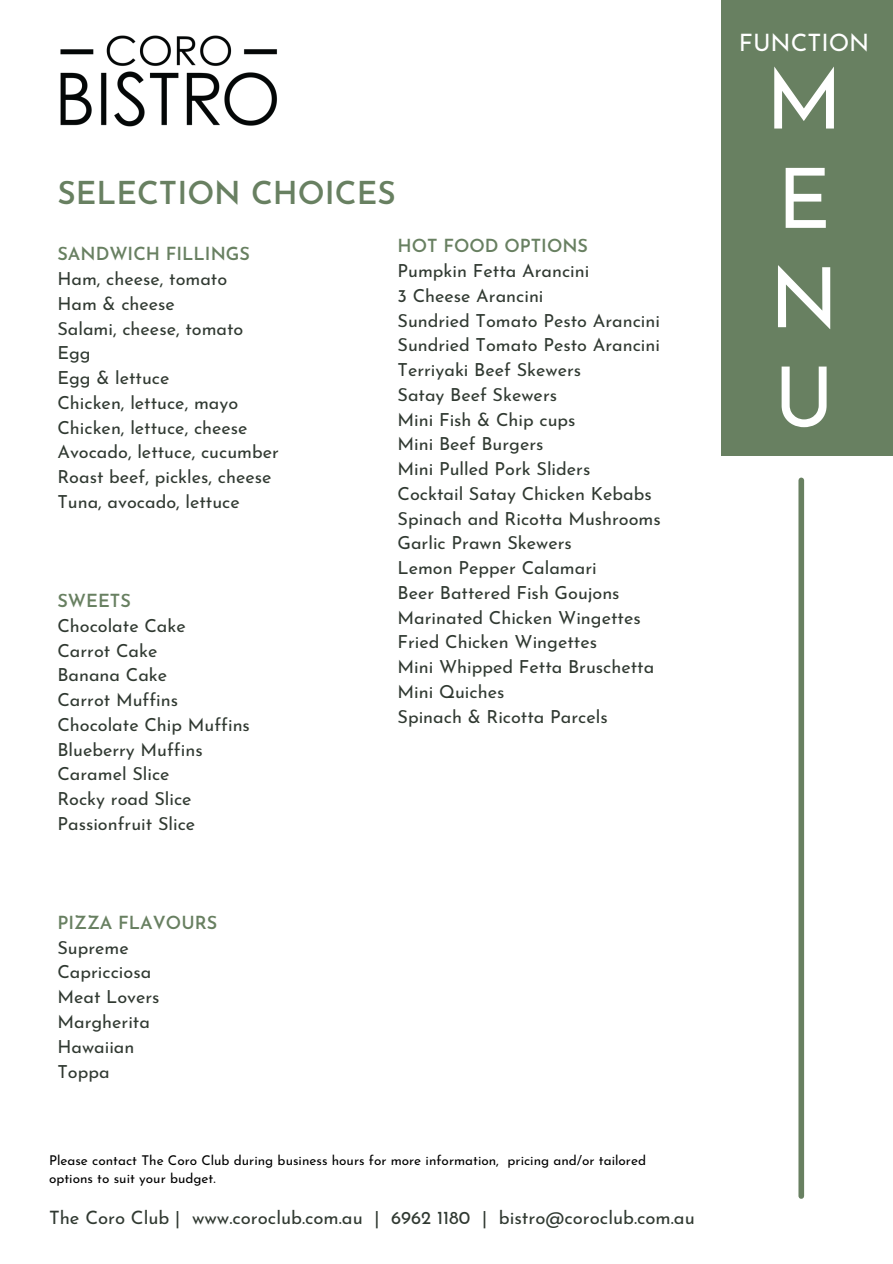
<style>
.page{position:relative;width:893px;height:1264px;background:#fff}
.page>*{position:absolute;margin:0;border:0;box-sizing:border-box;transform-origin:0 0}
.t1{font:82.95px "Josefin Sans";color:#fff}
.t2{font:600 31.5px "Josefin Sans";color:#688061}
.t3{font:24px "Josefin Sans";color:#fff}
.t4{font:18.45px "Josefin Sans";color:#303931}
.t5{font:18px/24.8px "Josefin Sans";color:#303931}
.t6{font:600 18px "Josefin Sans";color:#688061}
.t7{font:13.5px/18px "Josefin Sans";color:#000}
</style>
<div class="page">
<div style="left:798px;top:480px;width:6px;height:715px;background:#688061"></div>
<div style="left:720px;top:0;width:172px;height:456px;background:#688061"></div>
<img style="left:60px;top:35px;width:217px;height:92px">
<h2 class="t2" style="left:57px;top:180px;width:340px">SELECTION CHOICES</h2>
<p class="t6" style="left:57px;top:247px;width:194px">SANDWICH FILLINGS</p>
<p class="t5" style="left:57px;top:268px;width:223px">Ham, cheese, tomato<br>Ham &amp; cheese<br>Salami, cheese, tomato<br>Egg<br>Egg &amp; lettuce<br>Chicken, lettuce, mayo<br>Chicken, lettuce, cheese<br>Avocado, lettuce, cucumber<br>Roast beef, pickles, cheese<br>Tuna, avocado, lettuce</p>
<p class="t6" style="left:57px;top:593px;width:75px">SWEETS</p>
<p class="t5" style="left:57px;top:615px;width:194px">Chocolate Cake<br>Carrot Cake<br>Banana Cake<br>Carrot Muffins<br>Chocolate Chip Muffins<br>Blueberry Muffins<br>Caramel Slice<br>Rocky road Slice<br>Passionfruit Slice</p>
<p class="t6" style="left:57px;top:915px;width:161px">PIZZA FLAVOURS</p>
<p class="t5" style="left:57px;top:936px;width:104px">Supreme<br>Capricciosa<br>Meat Lovers<br>Margherita<br>Hawaiian<br>Toppa</p>
<p class="t6" style="left:397px;top:239px;width:192px">HOT FOOD OPTIONS</p>
<p class="t5" style="left:397px;top:260px;width:265px">Pumpkin Fetta Arancini<br>3 Cheese Arancini<br>Sundried Tomato Pesto Arancini<br>Sundried Tomato Pesto Arancini<br>Terriyaki Beef Skewers<br>Satay Beef Skewers<br>Mini Fish &amp; Chip cups<br>Mini Beef Burgers<br>Mini Pulled Pork Sliders<br>Cocktail Satay Chicken Kebabs<br>Spinach and Ricotta Mushrooms<br>Garlic Prawn Skewers<br>Lemon Pepper Calamari<br>Beer Battered Fish Goujons<br>Marinated Chicken Wingettes<br>Fried Chicken Wingettes<br>Mini Whipped Fetta Bruschetta<br>Mini Quiches<br>Spinach &amp; Ricotta Parcels</p>
<h4 class="t7" style="left:49px;top:1152px;width:598px">Please contact The Coro Club during business hours for more information, pricing and/or tailored options to suit your budget.</h4>
<p class="t4" style="left:49px;top:1209px;width:647px">The Coro Club | www.coroclub.com.au | 6962 1180 | bistro@coroclub.com.au</p>
<h2 class="t3" style="left:738px;top:33px;width:132px">FUNCTION</h2>
<p class="t1" style="left:765px;top:66px;width:78px">M</p>
<p class="t1" style="left:777px;top:166px;width:56px">E</p>
<p class="t1" style="left:769px;top:265px;width:71px">N</p>
<p class="t1" style="left:773px;top:364px;width:62px">U</p>
</div>
